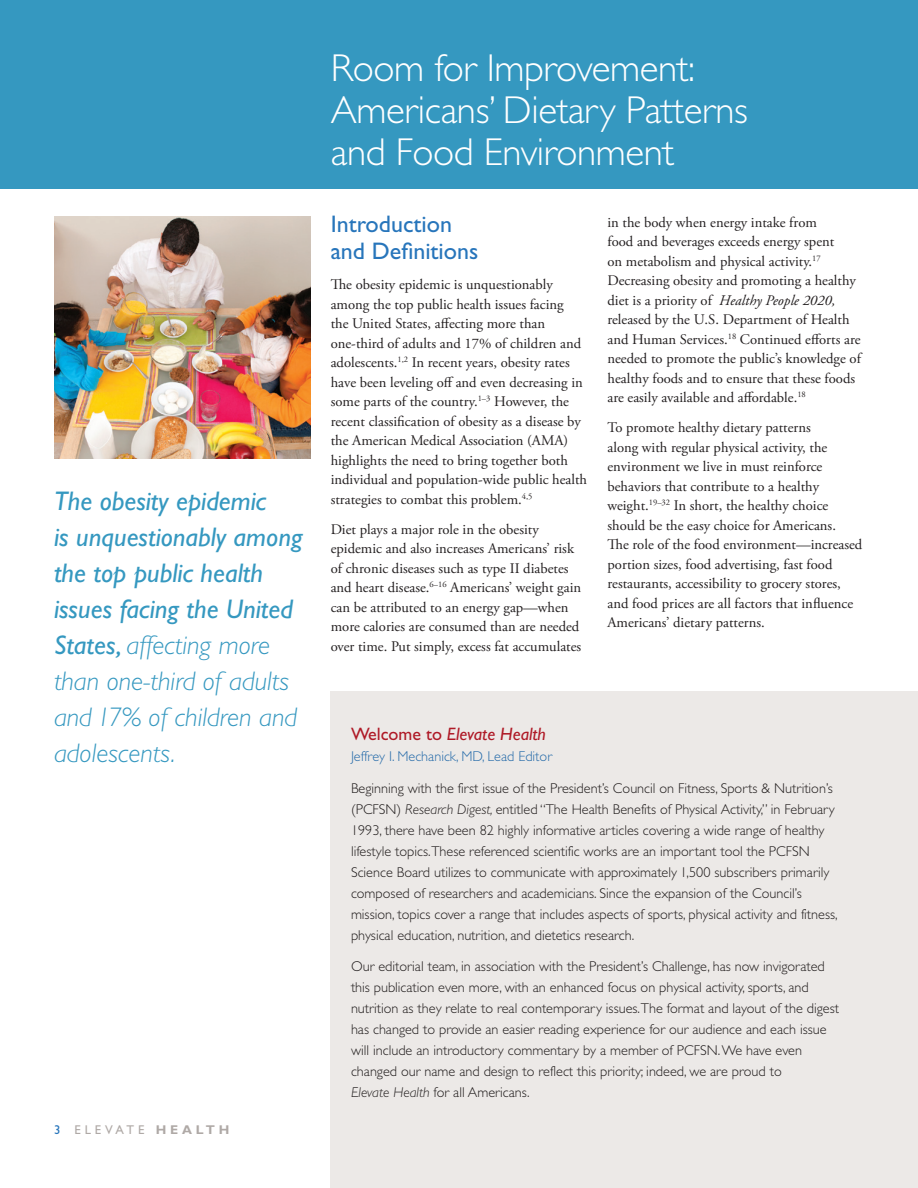
<style>
.page{position:relative;width:918px;height:1188px;background:#fff}
.page>*{position:absolute;margin:0;border:0;box-sizing:border-box;transform-origin:0 0}
.t1{font:300 39px/42px "Gill Sans Std";letter-spacing:-.01em;color:#fff}
.t2{font:italic 27px/36px "Gill Sans Std";color:#3598c0}
.t3{font:24px/27px "Gill Sans Std";color:#2775bb}
.t4{font:italic 18px "Gill Sans Std";color:#be1d2c}
.t5{font:14.7px/19.5px "Adobe Garamond Pro";color:#231f20}
.t6{font:300 14.25px/21px "Gill Sans Std";color:#231f20}
.t7{font:300 14.25px "Gill Sans Std";color:#2775bb}
.t8{font:12.75px "Gill Sans Std";letter-spacing:.3em;color:#afa9a6}
.s1{font-weight:300}
.s2{color:#2775bb}
.s3{font-weight:700}
.s4{font-style:italic}
.s5{font-style:normal}
</style>
<div class="page">
<div style="left:0;top:0;width:918px;height:189px;background:#3598c0"></div>
<div style="left:331px;top:692px;width:587px;height:496px;background:#ece9e7"></div>
<img style="left:54px;top:216px;width:256px;height:243px">
<h2 class="t2" style="left:54px;top:483px;width:250px">The obesity epidemic<br>is unquestionably among the top public health issues facing the United<br>States, <span class="s1">affecting more than one-third of adults and 17% of children and adolescents.</span></h2>
<p class="t8" style="left:54px;top:1122px;width:177px"><span class="s2">3</span> Elevate <span class="s3">HEALTH</span></p>
<h1 class="t1" style="left:331px;top:47px;width:419px">Room for Improvement: americans’ Dietary Patterns and Food environment</h1>
<h2 class="t3" style="left:331px;top:211px;width:149px">Introduction and Definitions</h2>
<p class="t5" style="left:331px;top:275px;width:258px">The obesity epidemic is unquestionably among the top public health issues facing<br>the United States, affecting more than one-third of adults and 17% of children and adolescents.<sup>1,2</sup> In recent years, obesity rates have been leveling off and even decreasing in some parts of the country.<sup>1–3</sup> However, the recent classification of obesity as a disease by the American Medical Association (AMA) highlights the need to bring together both individual and population-wide public health strategies to combat this problem.<sup>4,5</sup></p>
<p class="t5" style="left:331px;top:520px;width:252px">Diet plays a major role in the obesity epidemic and also increases Americans’ risk of chronic diseases such as type II diabetes and heart disease.<sup>6–16</sup> Americans’ weight gain can be attributed to an energy gap—when more calories are consumed than are needed over time. Put simply, excess fat accumulates</p>
<p class="t5" style="left:607px;top:213px;width:255px">in the body when energy intake from<br>food and beverages exceeds energy spent<br>on metabolism and physical activity.<sup>17<br></sup>Decreasing obesity and promoting a healthy diet is a priority of <span class="s4">Healthy People 2020, </span>released by the U.S. Department of Health and Human Services.<sup>18</sup> Continued efforts are needed to promote the public’s knowledge of healthy foods and to ensure that these foods are easily available and affordable.<sup>18</sup></p>
<p class="t5" style="left:608px;top:418px;width:256px">To promote healthy dietary patterns<br>along with regular physical activity, the environment we live in must reinforce behaviors that contribute to a healthy weight.<sup>19–32</sup> In short, the healthy choice should be the easy choice for Americans.<br>The role of the food environment—increased portion sizes, food advertising, fast food restaurants, accessibility to grocery stores, and food prices are all factors that influence Americans’ dietary patterns.</p>
<h1 class="t4" style="left:351px;top:724px;width:197px"><span class="s5">Welcome to</span> Elevate Health</h1>
<h1 class="t7" style="left:351px;top:748px;width:203px">Jeffrey I. Mechanick, MD, lead editor</h1>
<p class="t6" style="left:351px;top:778px;width:488px">Beginning with the first issue of the President’s Council on Fitness, Sports &amp; Nutrition’s (PCFSN) <span class="s4">Research Digest,</span> entitled “the Health Benefits of Physical activity,” in February 1993, there have been 82 highly informative articles covering a wide range of healthy lifestyle topics.these referenced scientific works are an important tool the PCFSN Science Board utilizes to communicate with approximately 1,500 subscribers primarily composed of researchers and academicians. Since the expansion of the Council’s mission, topics cover a range that includes aspects of sports, physical activity and fitness, physical education, nutrition, and dietetics research.</p>
<p class="t6" style="left:351px;top:956px;width:490px">Our editorial team, in association with the President’s Challenge, has now invigorated this publication even more, with an enhanced focus on physical activity, sports, and nutrition as they relate to real contemporary issues.the format and layout of the digest has changed to provide an easier reading experience for our audience and each issue will include an introductory commentary by a member of PCFSN. We have even changed our name and design to reflect this priority; indeed, we are proud to<br><span class="s4">Elevate Health</span> for all americans.</p>
</div>
